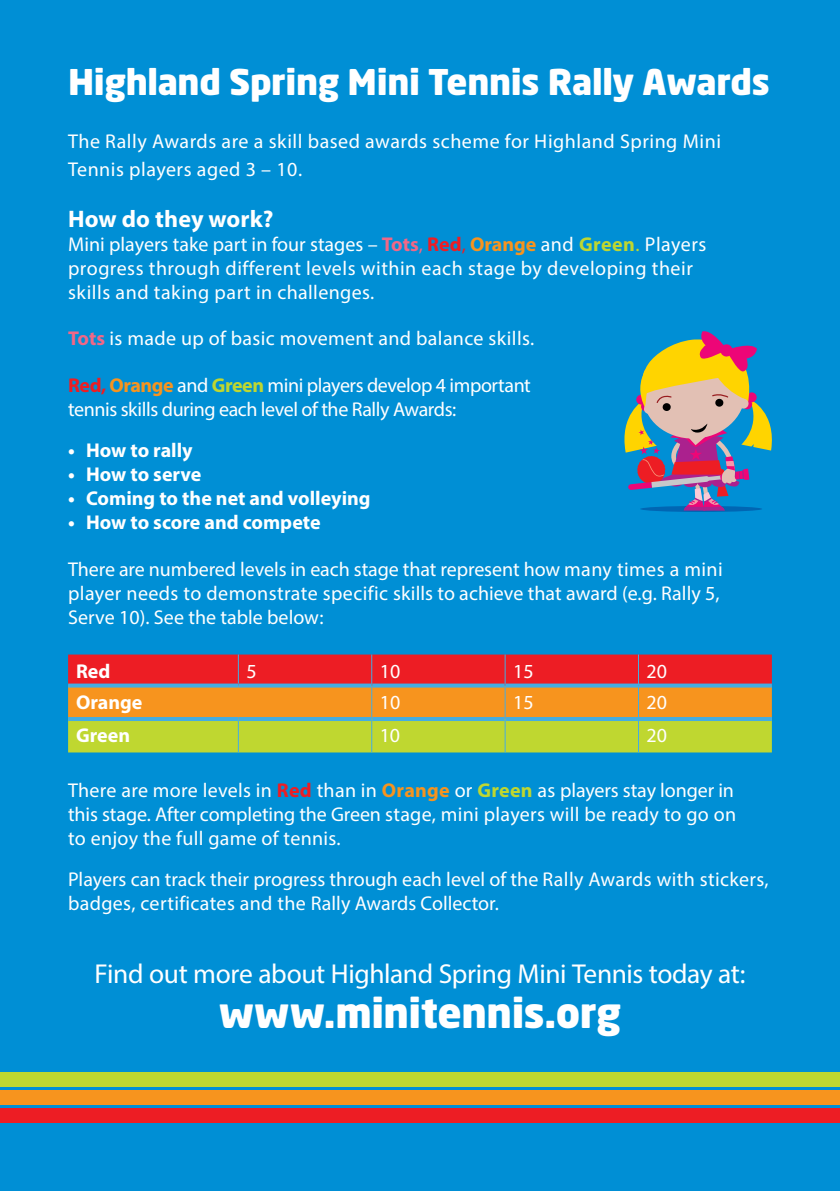
<style>
.page{position:relative;width:840px;height:1191px;background:#fff}
.page>*{position:absolute;margin:0;border:0;box-sizing:border-box;transform-origin:0 0}
.t1{font:700 40.4px "Neo Sans";letter-spacing:-.01em;color:#fff}
.t2{font:700 35px "Neo Sans";letter-spacing:-.01em;color:#fff}
.t3{font:27.4px "Myriad Pro";letter-spacing:-.015em;color:#fff}
.t4{font:700 24px "Myriad Pro";color:#fff}
.t5{font:20px/24px "Myriad Pro";letter-spacing:.015em;color:#fff}
.t6{font:20px/24px "Myriad Pro";letter-spacing:-.02em;color:#fff}
.t7{font:700 20px "Myriad Pro";color:#fff}
.s1{font-weight:700;color:#f16787}
.s2{color:#f16787}
.s3{font-weight:700;color:#ed1d24}
.s4{color:#ed1d24}
.s5{font-weight:700;color:#f7941e}
.s6{font-weight:700;color:#bfd730}
.s7{color:#bfd730}
</style>
<div class="page">
<div style="left:0;top:0;width:839px;height:1191px;background:#008fd5"></div>
<div style="left:0;top:1072px;width:839px;height:14px;background:#bfd730"></div>
<div style="left:0;top:1090px;width:839px;height:14px;background:#f7941e"></div>
<div style="left:0;top:1108px;width:839px;height:15px;background:#ed1d24"></div>
<svg style="left:68px;top:654px;width:703px;height:98px;background:#d18836"></svg>
<hr style="left:371px;top:654px;width:1px;height:31px;background:#44ade2">
<hr style="left:504px;top:654px;width:1px;height:31px;background:#44ade2">
<hr style="left:637px;top:654px;width:1px;height:31px;background:#44ade2">
<hr style="left:371px;top:685px;width:1px;height:34px;background:#44ade2">
<hr style="left:504px;top:685px;width:1px;height:34px;background:#44ade2">
<hr style="left:637px;top:685px;width:1px;height:34px;background:#44ade2">
<hr style="left:238px;top:721px;width:1px;height:31px;background:#44ade2">
<hr style="left:371px;top:719px;width:1px;height:33px;background:#44ade2">
<hr style="left:504px;top:719px;width:1px;height:33px;background:#44ade2">
<hr style="left:637px;top:719px;width:1px;height:33px;background:#44ade2">
<svg style="left:639px;top:506px;width:122px;height:6px"></svg>
<svg style="left:624px;top:331px;width:147px;height:179px"></svg>
<h2 class="t2" style="left:68px;top:59px;width:703px">Highland Spring Mini Tennis Rally Awards</h2>
<p class="t5" style="left:68px;top:127px;width:654px;line-height:28px">The Rally Awards are a skill based awards scheme for Highland Spring Mini<br>Tennis players aged 3 – 10.</p>
<p class="t4" style="left:68px;top:203px;width:207px">How do they work?</p>
<p class="t5" style="left:68px;top:232px;width:639px">Mini players take part in four stages – <span class="s1">Tots</span><span class="s2">,</span> <span class="s3">Red</span><span class="s4">,</span> <span class="s5">Orange</span> and <span class="s6">Green</span><span class="s7">.</span> Players progress through different levels within each stage by developing their skills and taking part in challenges.</p>
<p class="t5" style="left:68px;top:326px;width:467px"><span class="s1">Tots</span> is made up of basic movement and balance skills.</p>
<p class="t6" style="left:68px;top:373px;width:464px"><span class="s3">Red,</span> <span class="s5">Orange</span> and <span class="s6">Green</span> mini players develop 4 important tennis skills during each level of the Rally Awards:</p>
<p class="t7" style="left:68px;top:437px;width:126px">• How to rally</p>
<p class="t7" style="left:68px;top:461px;width:135px">• How to serve</p>
<p class="t7" style="left:68px;top:485px;width:304px">• Coming to the net and volleying</p>
<p class="t7" style="left:68px;top:509px;width:254px">• How to score and compete</p>
<p class="t5" style="left:68px;top:557px;width:655px">There are numbered levels in each stage that represent how many times a mini player needs to demonstrate specific skills to achieve that award (e.g. Rally 5,<br>Serve 10). See the table below:</p>
<p class="t7" style="left:76px;top:658px;width:36px">Red</p>
<p class="t5" style="left:246px;top:658px;width:12px">5</p>
<p class="t5" style="left:379px;top:658px;width:22px">10</p>
<p class="t5" style="left:513px;top:658px;width:22px">15</p>
<p class="t5" style="left:646px;top:658px;width:22px">20</p>
<p class="t7" style="left:76px;top:689px;width:68px">Orange</p>
<p class="t5" style="left:379px;top:689px;width:22px">10</p>
<p class="t5" style="left:513px;top:689px;width:22px">15</p>
<p class="t5" style="left:646px;top:689px;width:22px">20</p>
<p class="t7" style="left:76px;top:722px;width:55px">Green</p>
<p class="t5" style="left:379px;top:723px;width:22px">10</p>
<p class="t5" style="left:646px;top:723px;width:22px">20</p>
<p class="t5" style="left:68px;top:778px;width:669px;text-align:justify">There are more levels in <span class="s3">Red</span> than in <span class="s5">Orange</span> or <span class="s6">Green</span> as players stay longer in this stage. After completing the Green stage, mini players will be ready to go on to enjoy the full game of tennis.</p>
<p class="t5" style="left:68px;top:867px;width:701px">Players can track their progress through each level of the Rally Awards with stickers, badges, certificates and the Rally Awards Collector.</p>
<h3 class="t3" style="left:94px;top:956px;width:652px">Find out more about Highland Spring Mini Tennis today at:</h3>
<h1 class="t1" style="left:219px;top:986px;width:403px">www.minitennis.org</h1>
</div>
